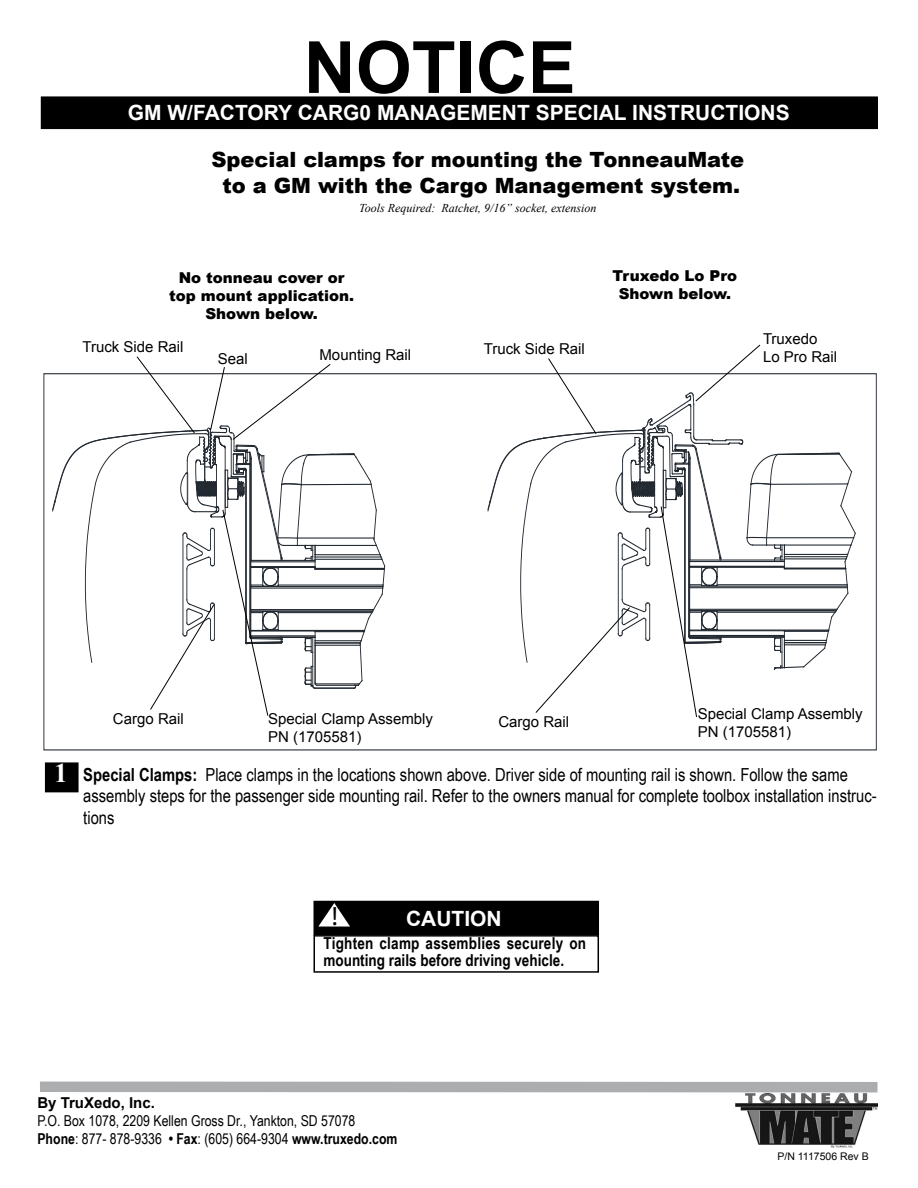
<style>
.page{position:relative;width:918px;height:1188px;background:#fff}
.page>*{position:absolute;margin:0;border:0;box-sizing:border-box;transform-origin:0 0}
.t1{font:700 72px "Arial";color:#000}
.t2{font:700 27px "Times New Roman";color:#fff}
.t3{font:26.55px "Myriad Pro";color:#000}
.t4{font:900 21px/25.2px "Arial";color:#000;text-align:center}
.t5{font:700 21px "Arial";color:#fff}
.t6{font:18px/21.6px "Arial Narrow";color:#000}
.t7{font:700 16.5px/17.2px "Arial Narrow";color:#000}
.t8{font:15px/18px "Arial";color:#000}
.t9{font:15px/18px "Arial Narrow";color:#000}
.t10{font:900 15px/18px "Arial";color:#000;text-align:center}
.t11{font:700 15px "Arial";color:#000}
.t12{font:italic 12px "Times New Roman";color:#000}
.t13{font:10.5px "Arial";color:#000}
.s1{font-weight:700}
</style>
<div class="page">
<div style="left:41px;top:97px;width:836px;height:32px;background:#000"></div>
<div style="left:40px;top:1082px;width:838px;height:10px;background:#abadaf"></div>
<div style="left:45px;top:763px;width:33px;height:29px;background:#000"></div>
<div style="left:314px;top:902px;width:284px;height:33px;background:#000"></div>
<div style="left:314px;top:901px;width:285px;height:35px;border:2px solid #000"></div>
<div style="left:314px;top:935px;width:285px;height:38px;border:2px solid #000"></div>
<svg style="left:316px;top:901px;width:36px;height:27px"></svg>
<img style="left:735px;top:1093px;width:143px;height:54px">
<svg style="left:487px;top:344px;width:369px;height:373px"></svg>
<svg style="left:52px;top:356px;width:333px;height:360px"></svg>
<h1 class="t1" style="left:304px;top:20px;width:50px">NOT</h1>
<h1 class="t1" style="left:456px;top:20px;width:68px">ICE</h1>
<p class="t5" style="left:128px;top:99px;width:663px">GM W/FACTORY CARG0 MANAGEMENT SPEC IAL INSTRUCTION S</p>
<p class="t4" style="left:211px;top:147px;width:534px">Special clamps for mounting the TonneauMate to a GM with the Cargo Management system.</p>
<p class="t12" style="left:359px;top:200px;width:239px">Tools Required: Ratchet, 9/16” socket, extension</p>
<p class="t10" style="left:169px;top:268px;width:186px">No tonneau cover or top mount application.<br>Shown below.</p>
<p class="t10" style="left:612px;top:267px;width:126px">Truxedo Lo Pro<br>Shown below.</p>
<p class="t8" style="left:763px;top:330px;width:56px">Truxedo</p>
<p class="t8" style="left:82px;top:338px;width:103px">Truck Side Rail</p>
<p class="t8" style="left:484px;top:340px;width:103px">Truck Side Rail</p>
<p class="t8" style="left:320px;top:346px;width:93px">Mounting Rail</p>
<p class="t8" style="left:763px;top:348px;width:76px">Lo Pro Rail</p>
<p class="t8" style="left:218px;top:350px;width:32px">Seal</p>
<h2 class="t2" style="left:54px;top:755px;width:15px">1</h2>
<p class="t8" style="left:268px;top:710px;width:167px">Special Clamp Assembly<br>PN (1705581)</p>
<p class="t8" style="left:698px;top:705px;width:167px">Special Clamp Assembly<br>PN (1705581)</p>
<p class="t8" style="left:113px;top:710px;width:72px">Cargo Rail</p>
<p class="t8" style="left:498px;top:712px;width:72px">Cargo Rail</p>
<p class="t6" style="left:83px;top:763px;width:795px"><span class="s1">Special Clamps:</span> Place clamps in the locations shown above. Driver side of mounting rail is shown. Follow the same assembly steps for the passenger side mounting rail. Refer to the owners manual for complete toolbox installation instruc&shy;tions</p>
<h3 class="t3" style="left:332px;top:900px;width:8px">!</h3>
<p class="t5" style="left:406px;top:905px;width:80px">CAUTION</p>
<p class="t7" style="left:323px;top:934px;width:264px">Tighten clamp assemblies securely on mounting rails before driving vehicle.</p>
<p class="t11" style="left:37px;top:1092px;width:119px">BY TRUXEDO, INC.</p>
<p class="t9" style="left:37px;top:1111px;width:362px">P.O. Box 1078, 2209 Kellen Gross Dr., Yankton, SD 57078<br><span class="s1">Phone</span>: 877- 878-9336 <span class="s1">• Fax</span>: (605) 664-9304 <span class="s1">www.truxedo.com</span></p>
<p class="t13" style="left:777px;top:1149px;width:93px">P/N 1117506 Rev B</p>
</div>
